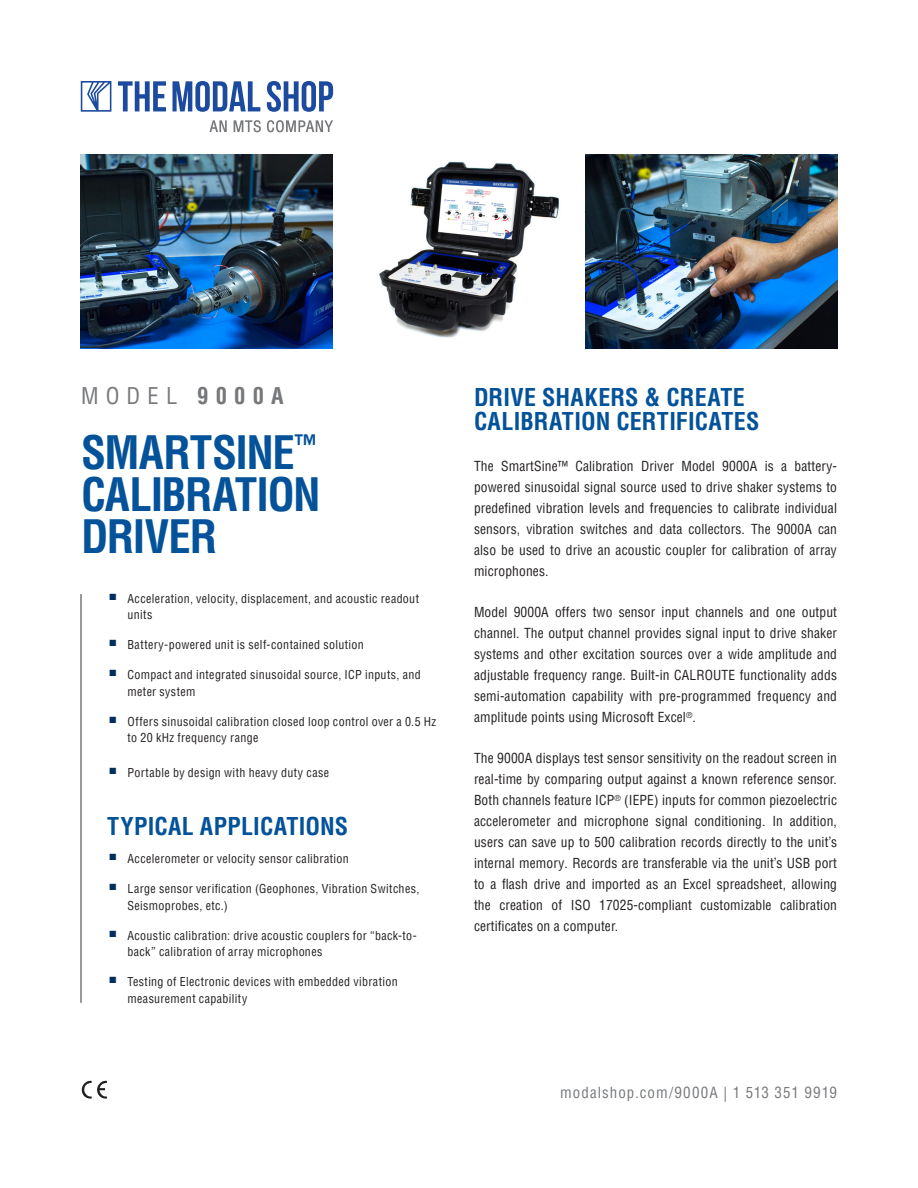
<style>
.page{position:relative;width:918px;height:1188px;background:#fff}
.page>*{position:absolute;margin:0;border:0;box-sizing:border-box;transform-origin:0 0}
.Main_Headline{font:700 condensed 45px/42px "Helvetica LT Pro";letter-spacing:-.03em;color:#04529a;text-align:justify}
.Body_1{font:700 condensed 24px/24px "Helvetica LT Pro";letter-spacing:.005em;color:#04529a}
.Bullet_Header{font:700 condensed 24px "Helvetica LT Pro";letter-spacing:.01em;color:#04529a}
.model{font:condensed 22.5px "Helvetica LT Pro";letter-spacing:.32em;color:#76787b}
.Footer_Contact{font:condensed 15px "Helvetica LT Pro";letter-spacing:.07em;color:#76787b}
.Body_1-2{font:condensed 13.5px/21px "Helvetica LT Pro";letter-spacing:.01em;color:#231f20;text-align:justify}
.t1{font:condensed 12px/16.5px "Helvetica LT Pro";letter-spacing:.03em;color:#231f20}
.s1{font-weight:700}
</style>
<div class="page">
<svg style="left:81px;top:1081px;width:26px;height:18px"></svg>
<img style="left:379px;top:154px;width:459px;height:194px">
<img style="left:80px;top:154px;width:252px;height:194px">
<svg style="left:209px;top:120px;width:18px;height:12px"></svg>
<svg style="left:234px;top:120px;width:27px;height:12px"></svg>
<svg style="left:267px;top:120px;width:66px;height:12px"></svg>
<svg style="left:118px;top:81px;width:48px;height:30px"></svg>
<svg style="left:172px;top:81px;width:88px;height:31px"></svg>
<svg style="left:267px;top:81px;width:66px;height:31px"></svg>
<svg style="left:81px;top:81px;width:30px;height:31px"></svg>
<hr style="left:80px;top:594px;width:2px;height:409px;background:#76787b">
<p class="model" style="left:81px;top:382px;width:204px">MODEL <span class="s1">9000A</span></p>
<p class="Main_Headline" style="left:81px;top:430px;width:241px">SMARTSINE<sup>™ </sup>CALIBRATION DRIVER</p>
<p class="t1" style="left:128px;top:590px;width:293px;text-indent:-18px"><sup>■</sup> Acceleration, velocity, displacement, and acoustic readout units</p>
<p class="t1" style="left:110px;top:636px;width:256px"><sup>■</sup> Battery-powered unit is self-contained solution</p>
<p class="t1" style="left:128px;top:666px;width:295px;text-indent:-18px"><sup>■</sup> Compact and integrated sinusoidal source, ICP inputs, and meter system</p>
<p class="t1" style="left:128px;top:713px;width:310px;text-indent:-18px"><sup>■</sup> Offers sinusoidal calibration closed loop control over a 0.5 Hz to 20 kHz frequency range</p>
<p class="t1" style="left:110px;top:764px;width:221px"><sup>■</sup> Portable by design with heavy duty case</p>
<p class="Bullet_Header" style="left:107px;top:810px;width:242px">TYPICAL APPLICATIONS</p>
<p class="t1" style="left:110px;top:851px;width:241px"><sup>■</sup> Accelerometer or velocity sensor calibration</p>
<p class="t1" style="left:128px;top:881px;width:293px;text-indent:-18px"><sup>■</sup> Large sensor verification (Geophones, Vibration Switches,<br>Seismoprobes, etc.)</p>
<p class="t1" style="left:128px;top:927px;width:291px;text-indent:-18px"><sup>■</sup> Acoustic calibration: drive acoustic couplers for “back-to&shy;back” calibration of array microphones</p>
<p class="t1" style="left:128px;top:974px;width:272px;text-indent:-18px"><sup>■</sup> Testing of Electronic devices with embedded vibration measurement capability</p>
<p class="Body_1" style="left:474px;top:384px;width:287px">DRIVE SHAKERS &amp; CREATE<br>CALIBRATION CERTIFICATES</p>
<p class="Body_1-2" style="left:474px;top:455px;width:365px">The SmartSine™ Calibration Driver Model 9000A is a battery&shy;powered sinusoidal signal source used to drive shaker systems to predefined vibration levels and frequencies to calibrate individual sensors, vibration switches and data collectors. The 9000A can also be used to drive an acoustic coupler for calibration of array microphones.</p>
<p class="Body_1-2" style="left:474px;top:602px;width:365px">Model 9000A offers two sensor input channels and one output channel. The output channel provides signal input to drive shaker systems and other excitation sources over a wide amplitude and adjustable frequency range. Built-in CALROUTE functionality adds semi-automation capability with pre-programmed frequency and amplitude points using Microsoft Excel<sup>®</sup>.</p>
<p class="Body_1-2" style="left:474px;top:748px;width:365px">The 9000A displays test sensor sensitivity on the readout screen in real-time by comparing output against a known reference sensor.<br>Both channels feature ICP<sup>®</sup> (IEPE) inputs for common piezoelectric accelerometer and microphone signal conditioning. In addition, users can save up to 500 calibration records directly to the unit’s internal memory. Records are transferable via the unit’s USB port to a flash drive and imported as an Excel spreadsheet, allowing the creation of ISO 17025-compliant customizable calibration certificates on a computer.</p>
<p class="Footer_Contact" style="left:560px;top:1083px;width:278px">modalshop.com/9000A | 1 513 351 9919</p>
</div>
